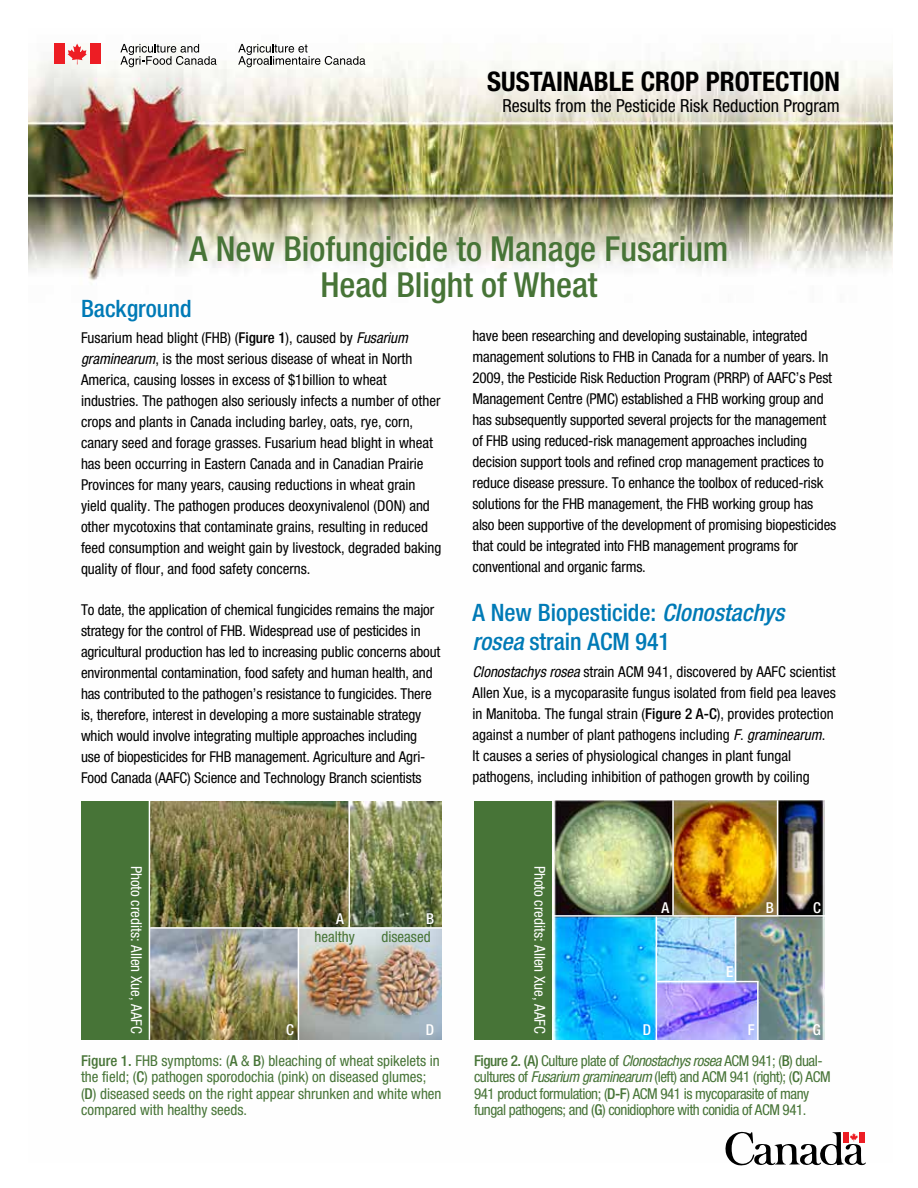
<style>
.page{position:relative;width:918px;height:1188px;background:#fff}
.page>*{position:absolute;margin:0;border:0;box-sizing:border-box;transform-origin:0 0}
.t1{font:500 condensed 34.5px/36px "Helvetica Neue LT Std";color:#477437;text-align:center}
.t2{font:700 condensed 27px "Helvetica Neue LT Std";color:#000}
.t3{font:500 condensed 24px/28.8px "Helvetica Neue";color:#007ab6}
.t4{font:condensed 18px "Helvetica Neue LT Std";color:#000}
.t5{font:condensed 15px/21px "Helvetica Neue LT Std";letter-spacing:-.01em;color:#000}
.t6{font:condensed 15px/16.5px "Helvetica Neue LT Std";letter-spacing:-.03em;color:#477437}
.t7{font:condensed 15px/16.5px "Helvetica Neue LT Std";color:#477437}
.t8{font:condensed 15px "Helvetica Neue LT Std";color:#fff}
.t9{font:500 condensed 15px "Helvetica Neue LT Std";color:#fff}
.s1{font-weight:500}
.s2{font-style:italic}
</style>
<div class="page">
<img style="left:28px;top:43px;width:864px;height:997px">
<div style="left:81px;top:801px;width:361px;height:238px;background:#477437"></div>
<img style="left:151px;top:801px;width:291px;height:126px">
<img style="left:150px;top:929px;width:292px;height:110px">
<svg style="left:68px;top:44px;width:19px;height:20px"></svg>
<div style="left:54px;top:44px;width:10px;height:20px;background:#ed1d24"></div>
<div style="left:90px;top:44px;width:10px;height:20px;background:#ed1d24"></div>
<svg style="left:120px;top:44px;width:97px;height:23px"></svg>
<svg style="left:238px;top:44px;width:127px;height:23px"></svg>
<svg style="left:725px;top:1131px;width:141px;height:35px"></svg>
<div style="left:474px;top:801px;width:350px;height:239px;background:#477437"></div>
<img style="left:553px;top:801px;width:271px;height:239px">
<hr style="left:149px;top:800px;width:1px;height:240px;background:#fff">
<hr style="left:349px;top:800px;width:1px;height:128px;background:#fff">
<hr style="left:672px;top:800px;width:2px;height:116px;background:#fff">
<hr style="left:777px;top:800px;width:1px;height:116px;background:#fff">
<hr style="left:656px;top:916px;width:1px;height:126px;background:#fff">
<hr style="left:735px;top:916px;width:1px;height:66px;background:#fff">
<hr style="left:757px;top:982px;width:2px;height:62px;background:#fff">
<hr style="left:298px;top:928px;width:1px;height:128px;background:#fff">
<hr style="left:150px;top:927px;width:299px;height:2px;background:#fff">
<hr style="left:554px;top:915px;width:298px;height:2px;background:#fff">
<hr style="left:657px;top:981px;width:102px;height:1px;background:#fff">
<h2 class="t2" style="left:487px;top:65px;width:354px">SUSTAINABLE CROP PROTECTION</h2>
<p class="t4" style="left:502px;top:96px;width:339px">Results from the Pesticide Risk Reduction Program</p>
<h1 class="t1" style="left:190px;top:230px;width:540px">A New Biofungicide to Manage Fusarium<br>Head Blight of Wheat</h1>
<h3 class="t3" style="left:81px;top:293px;width:112px">Background</h3>
<p class="t5" style="left:81px;top:327px;width:362px">Fusarium head blight (FHB) (<span class="s1">Figure 1</span>), caused by <span class="s2">Fusarium graminearum</span>, is the most serious disease of wheat in North America, causing losses in excess of $1billion to wheat industries. The pathogen also seriously infects a number of other crops and plants in Canada including barley, oats, rye, corn, canary seed and forage grasses. Fusarium head blight in wheat has been occurring in Eastern Canada and in Canadian Prairie Provinces for many years, causing reductions in wheat grain yield quality. The pathogen produces deoxynivalenol (DON) and other mycotoxins that contaminate grains, resulting in reduced feed consumption and weight gain by livestock, degraded baking quality of flour, and food safety concerns.</p>
<p class="t5" style="left:81px;top:599px;width:361px">To date, the application of chemical fungicides remains the major strategy for the control of FHB. Widespread use of pesticides in agricultural production has led to increasing public concerns about environmental contamination, food safety and human health, and has contributed to the pathogen’s resistance to fungicides. There is, therefore, interest in developing a more sustainable strategy which would involve integrating multiple approaches including<br>use of biopesticides for FHB management. Agriculture and Agri-Food Canada (AAFC) Science and Technology Branch scientists</p>
<p class="t5" style="left:472px;top:325px;width:365px">have been researching and developing sustainable, integrated management solutions to FHB in Canada for a number of years. In 2009, the Pesticide Risk Reduction Program (PRRP) of AAFC’s Pest Management Centre (PMC) established a FHB working group and has subsequently supported several projects for the management of FHB using reduced-risk management approaches including decision support tools and refined crop management practices to reduce disease pressure. To enhance the toolbox of reduced-risk solutions for the FHB management, the FHB working group has also been supportive of the development of promising biopesticides that could be integrated into FHB management programs for conventional and organic farms.</p>
<h3 class="t3" style="left:472px;top:598px;width:313px">A New Biopesticide: <span class="s2">Clonostachys rosea</span> strain ACM 941</h3>
<p class="t5" style="left:472px;top:661px;width:365px"><span class="s2">Clonostachys rosea</span> strain ACM 941, discovered by AAFC scientist Allen Xue, is a mycoparasite fungus isolated from field pea leaves in Manitoba. The fungal strain (<span class="s1">Figure 2 A-C</span>), provides protection against a number of plant pathogens including <span class="s2">F</span>. <span class="s2">graminearum</span>.<br>It causes a series of physiological changes in plant fungal pathogens, including inhibition of pathogen growth by coiling</p>
<p class="t8" style="left:145px;top:866px;width:169px;rotate:90deg">Photo credits: Allen Xue, AAFC</p>
<p class="t8" style="left:549px;top:866px;width:169px;rotate:90deg">Photo credits: Allen Xue, AAFC</p>
<p class="t9" style="left:336px;top:910px;width:9px">A</p>
<p class="t7" style="left:315px;top:928px;width:42px">healthy</p>
<p class="t7" style="left:382px;top:928px;width:51px">diseased</p>
<p class="t9" style="left:426px;top:910px;width:10px">B</p>
<p class="t9" style="left:286px;top:1021px;width:9px">C</p>
<p class="t9" style="left:426px;top:1021px;width:10px">D</p>
<p class="t9" style="left:662px;top:899px;width:9px">A</p>
<p class="t9" style="left:643px;top:1021px;width:10px">D</p>
<p class="t9" style="left:766px;top:899px;width:10px">B</p>
<p class="t9" style="left:813px;top:899px;width:9px">C</p>
<p class="t9" style="left:726px;top:963px;width:9px">E</p>
<p class="t9" style="left:748px;top:1021px;width:8px">F</p>
<p class="t9" style="left:813px;top:1021px;width:10px">G</p>
<p class="t7" style="left:81px;top:1052px;width:362px"><span class="s1">Figure 1.</span> FHB symptoms: (<span class="s1">A</span> &amp; <span class="s1">B</span>) bleaching of wheat spikelets in the field; (<span class="s1">C</span>) pathogen sporodochia (pink) on diseased glumes; (<span class="s1">D</span>) diseased seeds on the right appear shrunken and white when compared with healthy seeds.</p>
<p class="t6" style="left:474px;top:1052px;width:358px"><span class="s1">Figure 2. (A)</span> Culture plate of <span class="s2">Clonostachys rosea</span> ACM 941; (<span class="s1">B</span>) dual&shy;cultures of <span class="s2">Fusarium graminearum</span> (left) and ACM 941 (right); (<span class="s1">C</span>) ACM 941 product formulation; (<span class="s1">D-F</span>) ACM 941 is mycoparasite of many fungal pathogens; and (<span class="s1">G</span>) conidiophore with conidia of ACM 941.</p>
</div>
